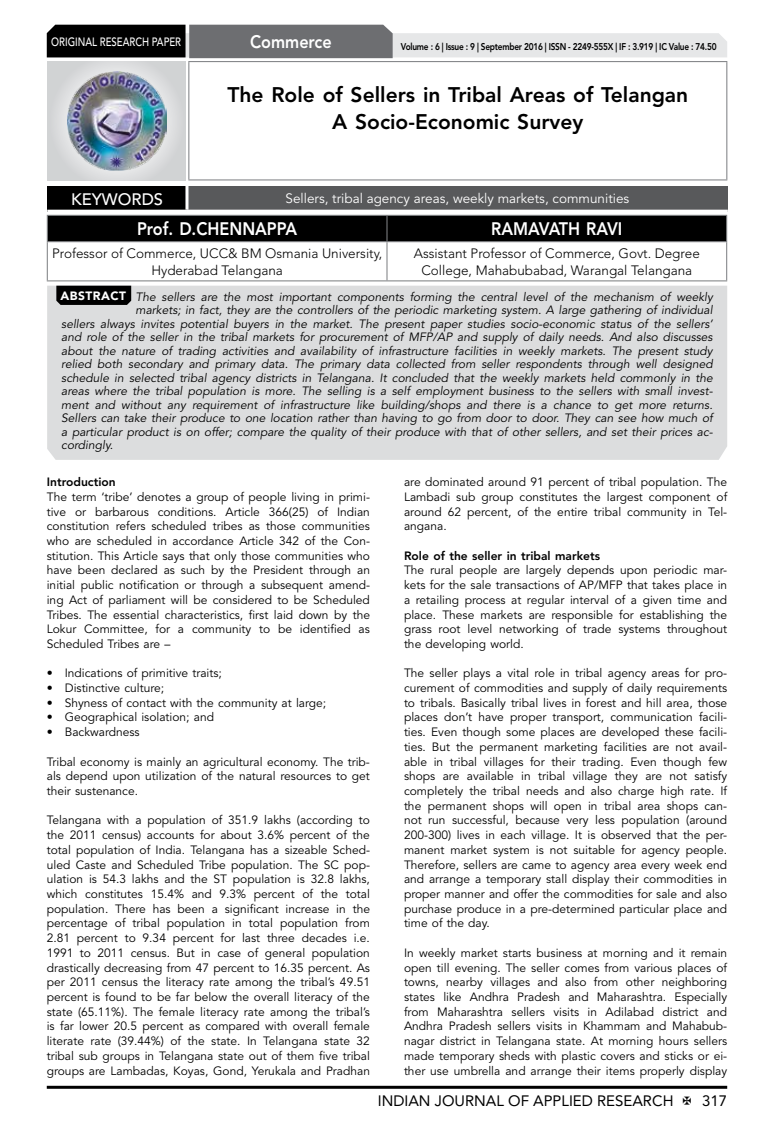
<style>
.page{position:relative;width:774px;height:1136px;background:#fff}
.page>*{position:absolute;margin:0;border:0;box-sizing:border-box;transform-origin:0 0}
.t1{font:800 21px/26.2px "Avenir LT Std";color:#000;text-align:center}
.t2{font:800 18px "Avenir LT Std";color:#fff;scale:.9 1}
.t3{font:500 16.5px "Avenir LT Std";color:#fff}
.t4{font:15px "Avenir LT Std";color:#000}
.t5{font:300 13.5px/16.2px "Avenir LT Std";color:#000;text-align:center}
.t6{font:13.5px "Avenir LT Std";color:#fff}
.t7{font:12px/14.7px "Avenir LT Std";color:#000;text-align:justify}
.t8{font:italic 12px "Avenir LT Std";color:#000}
.t9{font:800 12px "Avenir LT Std";color:#000}
.t10{font:500 12px "Avenir LT Std";color:#fff;scale:.8 1}
.t11{font:800 9.75px "Avenir LT Std";letter-spacing:-.03em;color:#000;scale:.85 1}
.s1{font-weight:900;font-style:normal;color:#fff}
</style>
<div class="page">
<hr style="left:47px;top:1085px;width:680px;height:3px;background:#000">
<div style="left:48px;top:62px;width:137px;height:118px;background:linear-gradient(to right,#d9dadb,#d9dadb)"></div>
<img style="left:68px;top:71px;width:99px;height:100px">
<svg style="left:47px;top:25px;width:680px;height:33px;background:#979899"></svg>
<hr style="left:188px;top:61px;width:539px;height:1px;background:#808285">
<hr style="left:188px;top:62px;width:1px;height:117px;background:#808285">
<hr style="left:726px;top:62px;width:1px;height:117px;background:#808285">
<hr style="left:188px;top:179px;width:539px;height:1px;background:#808285">
<div style="left:47px;top:215px;width:680px;height:26px;background:#000"></div>
<hr style="left:47px;top:241px;width:340px;height:1px;background:#808285">
<hr style="left:47px;top:242px;width:1px;height:38px;background:#808285">
<hr style="left:387px;top:241px;width:340px;height:1px;background:#808285">
<hr style="left:386px;top:242px;width:1px;height:38px;background:#808285">
<hr style="left:726px;top:242px;width:1px;height:38px;background:#808285">
<hr style="left:47px;top:280px;width:340px;height:1px;background:#808285">
<hr style="left:387px;top:280px;width:340px;height:1px;background:#808285">
<div style="left:47px;top:285px;width:680px;height:175px;background:#dcddde"></div>
<svg style="left:56px;top:285px;width:75px;height:20px"></svg>
<div style="left:47px;top:186px;width:140px;height:25px;background:#000"></div>
<div style="left:187px;top:186px;width:541px;height:25px;background:#58595b"></div>
<hr style="left:185px;top:186px;width:3px;height:24px;background:#fff">
<hr style="left:47px;top:210px;width:140px;height:3px;background:#fff">
<hr style="left:187px;top:210px;width:541px;height:3px;background:#fff">
<p class="t10" style="left:51px;top:34px;width:163px">ORIGINAL RESEARCH PAPER</p>
<h2 class="t2" style="left:250px;top:31px;width:92px">Commerce</h2>
<p class="t11" style="left:401px;top:41px;width:373px">Volume : 6 | Issue : 9 | September 2016 | ISSN - 2249-555X | IF : 3.919 | IC Value : 74.50</p>
<h1 class="t1" style="left:227px;top:82px;width:462px">The Role of Sellers in Tribal Areas of Telangan<br>A Socio-Economic Survey</h1>
<h3 class="t3" style="left:71px;top:189px;width:94px">KEYWORDS</h3>
<p class="t6" style="left:285px;top:190px;width:345px">Sellers, tribal agency areas, weekly markets, communities</p>
<h2 class="t2" style="left:137px;top:218px;width:179px">Prof. D.CHENNAPPA</h2>
<h2 class="t2" style="left:491px;top:218px;width:147px">RAMAVATH RAVI</h2>
<p class="t5" style="left:52px;top:245px;width:332px">Professor of Commerce, UCC&amp; BM Osmania University,<br>Hyderabad Telangana</p>
<p class="t5" style="left:414px;top:245px;width:287px">Assistant Professor of Commerce, Govt. Degree<br>College, Mahabubabad, Warangal Telangana</p>
<p class="t8" style="left:61px;top:290px;width:654px"><span class="s1">ABSTRACT</span> The sellers are the most important components forming the central level of the mechanism of weekly</p>
<p class="t8" style="left:135px;top:303px;width:579px">markets; in fact, they are the controllers of the periodic marketing system. A large gathering of individual</p>
<p class="t8" style="left:61px;top:317px;width:653px">sellers always invites potential buyers in the market. The present paper studies socio-economic status of the sellers’</p>
<p class="t8" style="left:61px;top:330px;width:653px">and role of the seller in the tribal markets for procurement of MFP/AP and supply of daily needs. And also discusses</p>
<p class="t8" style="left:61px;top:344px;width:653px">about the nature of trading activities and availability of infrastructure facilities in weekly markets. The present study</p>
<p class="t8" style="left:61px;top:357px;width:653px">relied both secondary and primary data. The primary data collected from seller respondents through well designed</p>
<p class="t8" style="left:61px;top:371px;width:653px">schedule in selected tribal agency districts in Telangana. It concluded that the weekly markets held commonly in the</p>
<p class="t8" style="left:61px;top:384px;width:653px">areas where the tribal population is more. The selling is a self employment business to the sellers with small invest-</p>
<p class="t8" style="left:61px;top:398px;width:653px">ment and without any requirement of infrastructure like building/shops and there is a chance to get more returns.</p>
<p class="t8" style="left:61px;top:411px;width:653px">Sellers can take their produce to one location rather than having to go from door to door. They can see how much of</p>
<p class="t8" style="left:61px;top:425px;width:653px">a particular product is on offer; compare the quality of their produce with that of other sellers, and set their prices ac-</p>
<p class="t8" style="left:61px;top:438px;width:53px">cordingly.</p>
<p class="t9" style="left:47px;top:475px;width:70px">Introduction</p>
<p class="t7" style="left:47px;top:489px;width:325px">The term ‘tribe’ denotes a group of people living in primi&shy;tive or barbarous conditions. Article 366(25) of Indian constitution refers scheduled tribes as those communities who are scheduled in accordance Article 342 of the Con&shy;stitution. This Article says that only those communities who have been declared as such by the President through an initial public notification or through a subsequent amend&shy;ing Act of parliament will be considered to be Scheduled Tribes. The essential characteristics, first laid down by the Lokur Committee, for a community to be identified as Scheduled Tribes are –</p>
<p class="t7" style="left:47px;top:666px;width:177px">• Indications of primitive traits;</p>
<p class="t7" style="left:47px;top:680px;width:119px">• Distinctive culture;</p>
<p class="t7" style="left:47px;top:695px;width:281px">• Shyness of contact with the community at large;</p>
<p class="t7" style="left:47px;top:710px;width:169px">• Geographical isolation; and</p>
<p class="t7" style="left:47px;top:725px;width:94px">• Backwardness</p>
<p class="t7" style="left:47px;top:754px;width:325px">Tribal economy is mainly an agricultural economy. The trib&shy;als depend upon utilization of the natural resources to get their sustenance.</p>
<p class="t7" style="left:47px;top:813px;width:325px">Telangana with a population of 351.9 lakhs (according to the 2011 census) accounts for about 3.6% percent of the total population of India. Telangana has a sizeable Sched&shy;uled Caste and Scheduled Tribe population. The SC pop&shy;ulation is 54.3 lakhs and the ST population is 32.8 lakhs, which constitutes 15.4% and 9.3% percent of the total population. There has been a significant increase in the percentage of tribal population in total population from 2.81 percent to 9.34 percent for last three decades i.e.<br>1991 to 2011 census. But in case of general population drastically decreasing from 47 percent to 16.35 percent. As per 2011 census the literacy rate among the tribal’s 49.51 percent is found to be far below the overall literacy of the state (65.11%). The female literacy rate among the tribal’s is far lower 20.5 percent as compared with overall female literate rate (39.44%) of the state. In Telangana state 32 tribal sub groups in Telangana state out of them five tribal groups are Lambadas, Koyas, Gond, Yerukala and Pradhan</p>
<p class="t7" style="left:404px;top:475px;width:325px">are dominated around 91 percent of tribal population. The Lambadi sub group constitutes the largest component of around 62 percent, of the entire tribal community in Tel&shy;angana.</p>
<p class="t9" style="left:404px;top:548px;width:197px">Role of the seller in tribal markets</p>
<p class="t7" style="left:404px;top:563px;width:325px">The rural people are largely depends upon periodic mar&shy;kets for the sale transactions of AP/MFP that takes place in a retailing process at regular interval of a given time and place. These markets are responsible for establishing the grass root level networking of trade systems throughout the developing world.</p>
<p class="t7" style="left:404px;top:666px;width:325px">The seller plays a vital role in tribal agency areas for pro&shy;curement of commodities and supply of daily requirements to tribals. Basically tribal lives in forest and hill area, those places don’t have proper transport, communication facili&shy;ties. Even though some places are developed these facili&shy;ties. But the permanent marketing facilities are not avail&shy;able in tribal villages for their trading. Even though few shops are available in tribal village they are not satisfy completely the tribal needs and also charge high rate. If the permanent shops will open in tribal area shops can&shy;not run successful, because very less population (around 200-300) lives in each village. It is observed that the per&shy;manent market system is not suitable for agency people.<br>Therefore, sellers are came to agency area every week end and arrange a temporary stall display their commodities in proper manner and offer the commodities for sale and also purchase produce in a pre-determined particular place and time of the day.</p>
<p class="t7" style="left:404px;top:945px;width:325px">In weekly market starts business at morning and it remain open till evening. The seller comes from various places of towns, nearby villages and also from other neighboring states like Andhra Pradesh and Maharashtra. Especially from Maharashtra sellers visits in Adilabad district and Andhra Pradesh sellers visits in Khammam and Mahabub&shy;nagar district in Telangana state. At morning hours sellers made temporary sheds with plastic covers and sticks or ei&shy;ther use umbrella and arrange their items properly display</p>
<p class="t4" style="left:378px;top:1091px;width:297px">INDIAN JOURNAL OF APPLIED RESEARCH</p>
<p class="t4" style="left:702px;top:1091px;width:27px">317</p>
</div>
